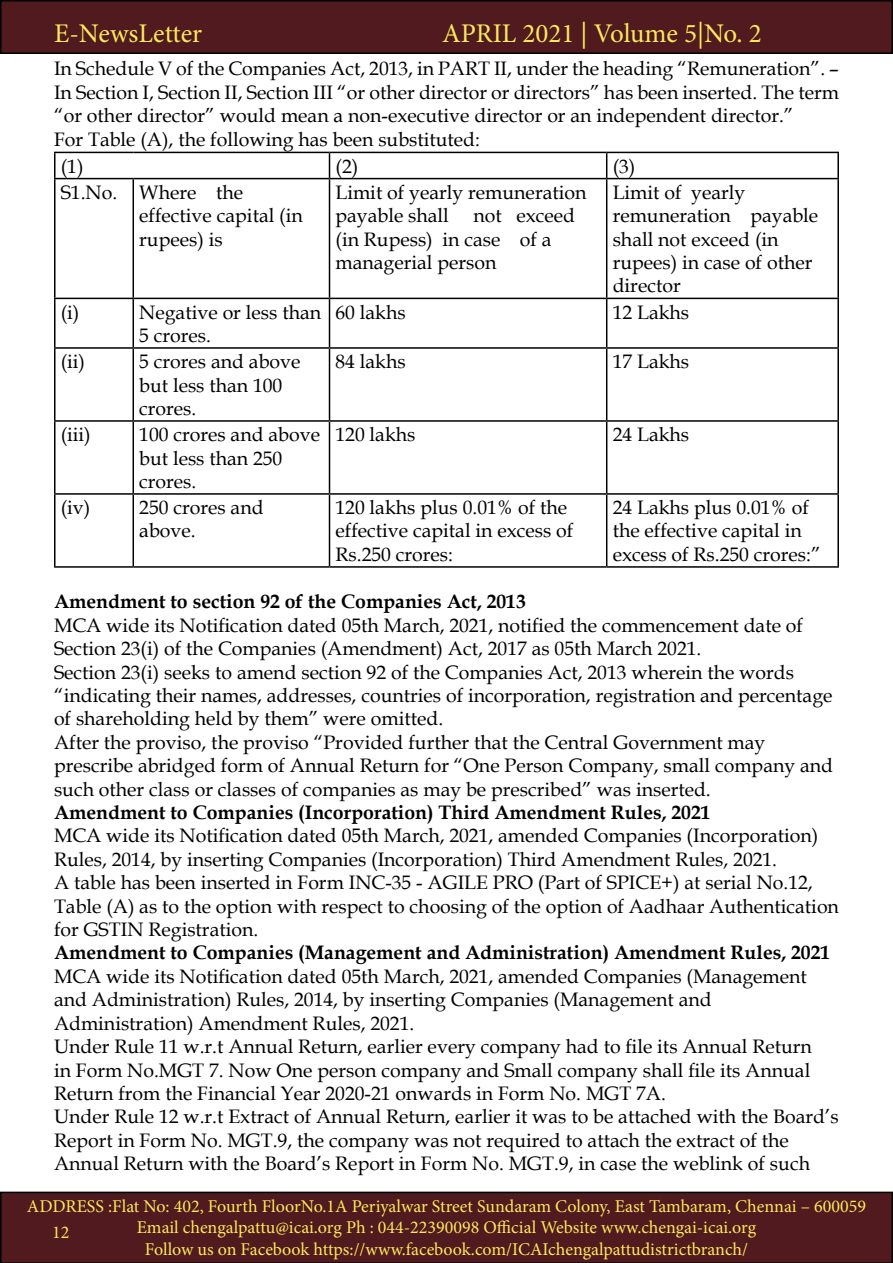
<style>
.page{position:relative;width:893px;height:1263px;background:#fff}
.page>*{position:absolute;margin:0;border:0;box-sizing:border-box;transform-origin:0 0}
.t1{font:27px "Minion Pro";color:#fce85d}
.t2{font:19.5px/23.4px "Book Antiqua";color:#000}
.t3{font:700 19.5px "Book Antiqua";color:#000}
.t4{font:18px/21.6px "Minion Pro";color:#fce85d;text-align:center}
</style>
<div class="page">
<div style="left:1px;top:1px;width:891px;height:52px;background:#501a1e"></div>
<div style="left:0;top:0;width:893px;height:54px;border:2px solid #000"></div>
<div style="left:0;top:1191px;width:893px;height:72px;background:#501a1e"></div>
<hr style="left:54px;top:152px;width:79px;height:1px;background:#000">
<hr style="left:54px;top:153px;width:2px;height:25px;background:#000">
<hr style="left:133px;top:152px;width:196px;height:1px;background:#000">
<hr style="left:329px;top:152px;width:278px;height:1px;background:#000">
<svg style="left:329px;top:153px;width:1px;height:25px"></svg>
<hr style="left:607px;top:152px;width:232px;height:1px;background:#000">
<svg style="left:606px;top:153px;width:1px;height:25px"></svg>
<hr style="left:837px;top:153px;width:2px;height:25px;background:#000">
<hr style="left:54px;top:178px;width:79px;height:1px;background:#000">
<hr style="left:54px;top:179px;width:2px;height:119px;background:#000">
<hr style="left:133px;top:178px;width:196px;height:1px;background:#000">
<hr style="left:133px;top:179px;width:1px;height:119px;background:#000">
<hr style="left:329px;top:178px;width:278px;height:1px;background:#000">
<hr style="left:329px;top:179px;width:1px;height:119px;background:#000">
<hr style="left:607px;top:178px;width:232px;height:1px;background:#000">
<hr style="left:606px;top:179px;width:1px;height:119px;background:#000">
<hr style="left:837px;top:179px;width:2px;height:119px;background:#000">
<hr style="left:54px;top:298px;width:79px;height:1px;background:#000">
<hr style="left:54px;top:299px;width:2px;height:48px;background:#000">
<hr style="left:133px;top:298px;width:196px;height:1px;background:#000">
<hr style="left:133px;top:299px;width:1px;height:48px;background:#000">
<hr style="left:329px;top:298px;width:278px;height:1px;background:#000">
<hr style="left:329px;top:299px;width:1px;height:48px;background:#000">
<hr style="left:607px;top:298px;width:232px;height:1px;background:#000">
<hr style="left:606px;top:299px;width:1px;height:48px;background:#000">
<hr style="left:837px;top:299px;width:2px;height:48px;background:#000">
<hr style="left:54px;top:347px;width:79px;height:2px;background:#000">
<hr style="left:54px;top:349px;width:2px;height:71px;background:#000">
<hr style="left:133px;top:347px;width:196px;height:2px;background:#000">
<hr style="left:133px;top:349px;width:1px;height:71px;background:#000">
<hr style="left:329px;top:347px;width:278px;height:2px;background:#000">
<hr style="left:329px;top:349px;width:1px;height:71px;background:#000">
<hr style="left:607px;top:347px;width:232px;height:2px;background:#000">
<hr style="left:606px;top:349px;width:1px;height:71px;background:#000">
<hr style="left:837px;top:349px;width:2px;height:71px;background:#000">
<hr style="left:54px;top:420px;width:79px;height:2px;background:#000">
<hr style="left:54px;top:422px;width:2px;height:71px;background:#000">
<hr style="left:133px;top:420px;width:196px;height:2px;background:#000">
<hr style="left:133px;top:422px;width:1px;height:71px;background:#000">
<hr style="left:329px;top:420px;width:278px;height:2px;background:#000">
<hr style="left:329px;top:422px;width:1px;height:71px;background:#000">
<hr style="left:607px;top:420px;width:232px;height:2px;background:#000">
<hr style="left:606px;top:422px;width:1px;height:71px;background:#000">
<hr style="left:837px;top:422px;width:2px;height:71px;background:#000">
<hr style="left:54px;top:493px;width:79px;height:2px;background:#000">
<hr style="left:54px;top:495px;width:2px;height:71px;background:#000">
<hr style="left:133px;top:493px;width:196px;height:2px;background:#000">
<hr style="left:133px;top:495px;width:1px;height:71px;background:#000">
<hr style="left:329px;top:493px;width:278px;height:2px;background:#000">
<hr style="left:329px;top:495px;width:1px;height:71px;background:#000">
<hr style="left:607px;top:493px;width:232px;height:2px;background:#000">
<hr style="left:606px;top:495px;width:1px;height:71px;background:#000">
<hr style="left:837px;top:495px;width:2px;height:71px;background:#000">
<hr style="left:54px;top:566px;width:79px;height:2px;background:#000">
<hr style="left:133px;top:566px;width:196px;height:2px;background:#000">
<hr style="left:329px;top:566px;width:278px;height:2px;background:#000">
<hr style="left:607px;top:566px;width:232px;height:2px;background:#000">
<h1 class="t1" style="left:54px;top:15px;width:150px">E-NewsLetter</h1>
<h1 class="t1" style="left:442px;top:15px;width:321px">APRIL 2021 | Volume 5|No. 2</h1>
<p class="t2" style="left:54px;top:57px;width:786px">In Schedule V of the Companies Act, 2013, in PART II, under the heading “Remuneration”. – In Section I, Section II, Section III “or other director or directors” has been inserted. The term “or other director” would mean a non-executive director or an independent director.”<br>For Table (A), the following has been substituted:</p>
<p class="t2" style="left:61px;top:154px;width:24px">(1)</p>
<p class="t2" style="left:335px;top:154px;width:24px">(2)</p>
<p class="t2" style="left:613px;top:154px;width:24px">(3)</p>
<p class="t2" style="left:139px;top:180px;width:165px;text-indent:-79px">S1.No. Where the effective capital (in rupees) is</p>
<p class="t2" style="left:335px;top:180px;width:252px">Limit of yearly remuneration payable shall not exceed (in Rupess) in case of a managerial person</p>
<p class="t2" style="left:613px;top:180px;width:207px">Limit of yearly remuneration payable shall not exceed (in rupees) in case of other director</p>
<p class="t2" style="left:61px;top:300px;width:20px">(i)</p>
<p class="t2" style="left:139px;top:300px;width:183px">Negative or less than<br>5 crores.</p>
<p class="t2" style="left:335px;top:300px;width:72px">60 lakhs</p>
<p class="t2" style="left:613px;top:300px;width:78px">12 Lakhs</p>
<p class="t2" style="left:61px;top:349px;width:26px">(ii)</p>
<p class="t2" style="left:139px;top:349px;width:163px">5 crores and above but less than 100 crores.</p>
<p class="t2" style="left:335px;top:349px;width:72px">84 lakhs</p>
<p class="t2" style="left:613px;top:349px;width:78px">17 Lakhs</p>
<p class="t2" style="left:61px;top:422px;width:32px">(iii)</p>
<p class="t2" style="left:139px;top:422px;width:182px">100 crores and above but less than 250 crores.</p>
<p class="t2" style="left:335px;top:422px;width:82px">120 lakhs</p>
<p class="t2" style="left:613px;top:422px;width:78px">24 Lakhs</p>
<p class="t2" style="left:61px;top:495px;width:31px">(iv)</p>
<p class="t2" style="left:139px;top:495px;width:126px">250 crores and above.</p>
<p class="t2" style="left:335px;top:495px;width:239px">120 lakhs plus 0.01% of the effective capital in excess of<br>Rs.250 crores:</p>
<p class="t2" style="left:613px;top:495px;width:210px">24 Lakhs plus 0.01% of the effective capital in excess of Rs.250 crores:”</p>
<p class="t3" style="left:54px;top:588px;width:473px">Amendment to section 92 of the Companies Act, 2013</p>
<p class="t2" style="left:54px;top:613px;width:781px">MCA wide its Notification dated 05th March, 2021, notified the commencement date of Section 23(i) of the Companies (Amendment) Act, 2017 as 05th March 2021.<br>Section 23(i) seeks to amend section 92 of the Companies Act, 2013 wherein the words “indicating their names, addresses, countries of incorporation, registration and percentage of shareholding held by them” were omitted.<br>After the proviso, the proviso “Provided further that the Central Government may prescribe abridged form of Annual Return for “One Person Company, small company and such other class or classes of companies as may be prescribed” was inserted.</p>
<p class="t3" style="left:54px;top:799px;width:658px">Amendment to Companies (Incorporation) Third Amendment Rules, 2021</p>
<p class="t2" style="left:54px;top:824px;width:786px">MCA wide its Notification dated 05th March, 2021, amended Companies (Incorporation)<br>Rules, 2014, by inserting Companies (Incorporation) Third Amendment Rules, 2021.<br>A table has been inserted in Form INC-35 - AGILE PRO (Part of SPICE+) at serial No.12, Table (A) as to the option with respect to choosing of the option of Aadhaar Authentication for GSTIN Registration.</p>
<p class="t3" style="left:54px;top:939px;width:778px">Amendment to Companies (Management and Administration) Amendment Rules, 2021</p>
<p class="t2" style="left:54px;top:964px;width:786px">MCA wide its Notification dated 05th March, 2021, amended Companies (Management and Administration) Rules, 2014, by inserting Companies (Management and Administration) Amendment Rules, 2021.<br>Under Rule 11 w.r.t Annual Return, earlier every company had to file its Annual Return<br>in Form No.MGT 7. Now One person company and Small company shall file its Annual Return from the Financial Year 2020-21 onwards in Form No. MGT 7A.<br>Under Rule 12 w.r.t Extract of Annual Return, earlier it was to be attached with the Board’s Report in Form No. MGT.9, the company was not required to attach the extract of the Annual Return with the Board’s Report in Form No. MGT.9, in case the weblink of such</p>
<p class="t4" style="left:27px;top:1195px;width:840px">ADDRESS :Flat No: 402, Fourth FloorNo.1A Periyalwar Street Sundaram Colony, East Tambaram, Chennai – 600059<br>Email chengalpattu@icai.org Ph : 044-22390098 Official Website www.chengai-icai.org<br>Follow us on Facebook https://www.facebook.com/ICAIchengalpattudistrictbranch/</p>
<p class="t4" style="left:52px;top:1221px;width:19px">12</p>
</div>
